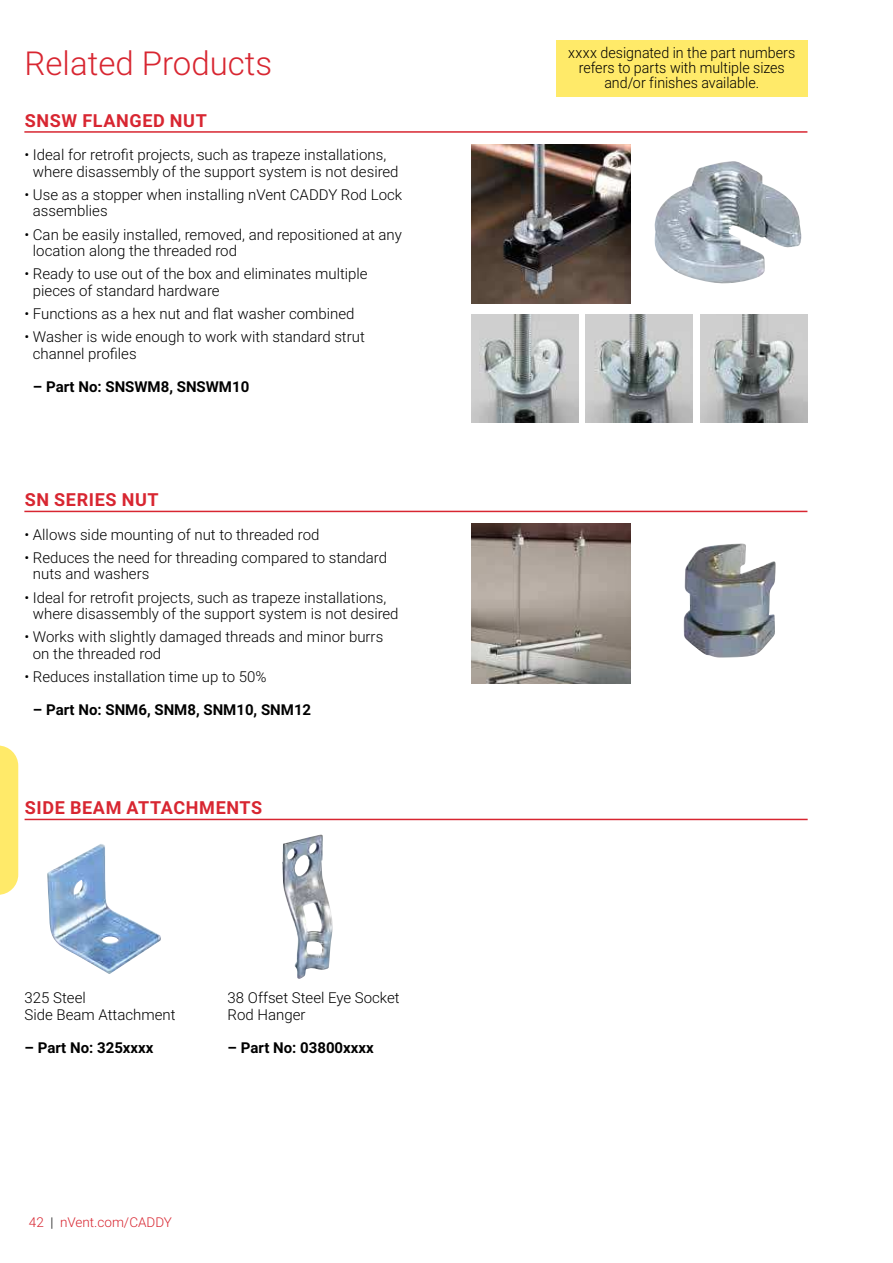
<style>
.page{position:relative;width:893px;height:1263px;background:#fff}
.page>*{position:absolute;margin:0;border:0;box-sizing:border-box;transform-origin:0 0}
.t1{font:300 33px "Roboto";color:#d82631}
.t2{font:700 18px "Roboto";letter-spacing:.035em;color:#d82631}
.t3{font:300 15px/16.5px "Roboto";color:#000}
.t4{font:300 15px/15px "Roboto";color:#000;text-align:center;scale:.95 1}
.t5{font:700 15px "Roboto";color:#000}
.t6{font:300 13.5px "Roboto";color:#d82631}
.s1{color:#000}
</style>
<div class="page">
<div style="left:556px;top:41px;width:252px;height:56px;background:#ffea69"></div>
<svg style="left:0;top:745px;width:18px;height:150px;background:#ffeb73"></svg>
<hr style="left:24px;top:131px;width:783px;height:2px;background:#d82631">
<img style="left:654px;top:161px;width:148px;height:123px">
<img style="left:471px;top:144px;width:159px;height:160px">
<hr style="left:24px;top:511px;width:783px;height:1px;background:#d82631">
<img style="left:683px;top:543px;width:93px;height:115px">
<img style="left:471px;top:524px;width:159px;height:159px">
<img style="left:471px;top:314px;width:107px;height:108px">
<img style="left:586px;top:314px;width:107px;height:108px">
<img style="left:700px;top:314px;width:107px;height:108px">
<hr style="left:25px;top:819px;width:783px;height:1px;background:#d82631">
<img style="left:47px;top:844px;width:114px;height:130px">
<img style="left:282px;top:835px;width:51px;height:144px">
<h1 class="t1" style="left:25px;top:49px;width:249px">Related Products</h1>
<p class="t4" style="left:568px;top:47px;width:241px">xxxx designated in the part numbers refers to parts with multiple sizes and/or finishes available.</p>
<p class="t2" style="left:25px;top:113px;width:184px">SNSW FLANGED NUT</p>
<p class="t3" style="left:33px;top:146px;width:367px;text-indent:-9px">• Ideal for retrofit projects, such as trapeze installations, where disassembly of the support system is not desired</p>
<p class="t3" style="left:33px;top:187px;width:371px;text-indent:-9px">• Use as a stopper when installing nVent CADDY Rod Lock assemblies</p>
<p class="t3" style="left:33px;top:227px;width:371px;text-indent:-9px">• Can be easily installed, removed, and repositioned at any location along the threaded rod</p>
<p class="t3" style="left:33px;top:267px;width:336px;text-indent:-9px">• Ready to use out of the box and eliminates multiple pieces of standard hardware</p>
<p class="t3" style="left:24px;top:305px;width:332px">• Functions as a hex nut and flat washer combined</p>
<p class="t3" style="left:33px;top:330px;width:333px;text-indent:-9px">• Washer is wide enough to work with standard strut channel profiles</p>
<p class="t5" style="left:33px;top:380px;width:218px">– Part No: SNSWM8, SNSWM10</p>
<p class="t2" style="left:25px;top:492px;width:135px">SN SERIES NUT</p>
<p class="t3" style="left:24px;top:527px;width:297px">• Allows side mounting of nut to threaded rod</p>
<p class="t3" style="left:33px;top:550px;width:356px;text-indent:-9px">• Reduces the need for threading compared to standard nuts and washers</p>
<p class="t3" style="left:33px;top:588px;width:367px;text-indent:-9px">• Ideal for retrofit projects, such as trapeze installations, where disassembly of the support system is not desired</p>
<p class="t3" style="left:33px;top:630px;width:352px;text-indent:-9px">• Works with slightly damaged threads and minor burrs on the threaded rod</p>
<p class="t3" style="left:24px;top:670px;width:244px">• Reduces installation time up to 50%</p>
<p class="t5" style="left:33px;top:703px;width:280px">– Part No: SNM6, SNM8, SNM10, SNM12</p>
<p class="t2" style="left:25px;top:800px;width:239px">SIDE BEAM ATTACHMENTS</p>
<p class="t3" style="left:25px;top:991px;width:153px">325 Steel<br>Side Beam Attachment</p>
<p class="t5" style="left:25px;top:1041px;width:130px">– Part No: 325xxxx</p>
<p class="t3" style="left:228px;top:991px;width:174px">38 Offset Steel Eye Socket<br>Rod Hanger</p>
<p class="t5" style="left:228px;top:1041px;width:148px">– Part No: 03800xxxx</p>
<p class="t6" style="left:29px;top:1216px;width:145px">42 <span class="s1">|</span> nVent.com/CADDY</p>
</div>
